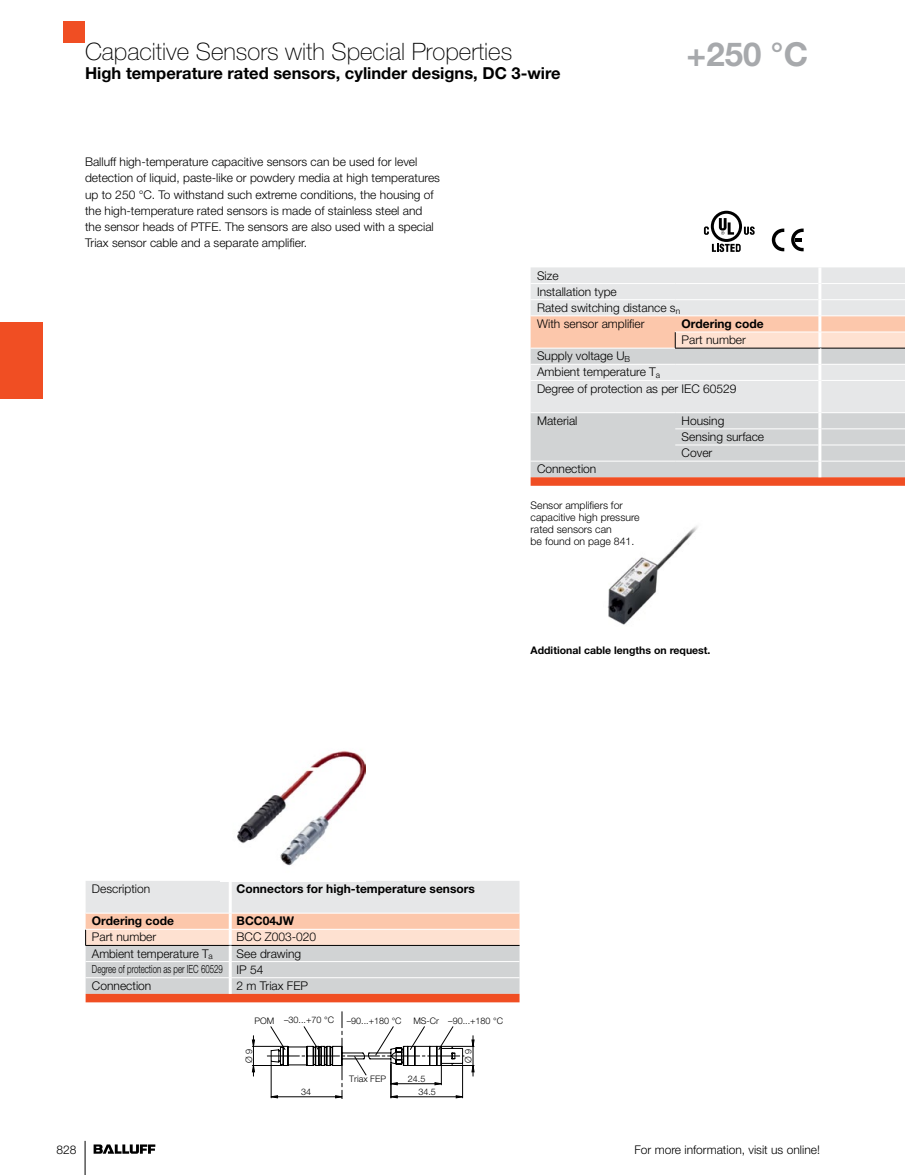
<style>
.page{position:relative;width:905px;height:1175px;background:#fff}
.page>*{position:absolute;margin:0;border:0;box-sizing:border-box;transform-origin:0 0}
.Feature_H75_22pt_rig{font:700 33px "Helvetica Neue LT Pro";color:#a7a9ac}
.Headline_H35_16pt{font:100 24px "Helvetica Neue LT Pro";color:#000}
.Headline_H75_11pt{font:700 16.5px "Helvetica Neue LT Pro";color:#000}
.Copy-Text_H45_8_10_7{font:300 12px/16.2px "Helvetica Neue LT Pro";color:#000}
.Table_H45_8_11pt{font:300 12px "Helvetica Neue LT Pro";color:#000}
.Table_H75_8_11pt{font:700 12px "Helvetica Neue LT Pro";color:#000}
.Table_H45_8_11pt-2{font:300 11.25px "Helvetica Neue LT Pro";color:#000;scale:.7 1}
.Caption_H45_7_8pt_le{font:300 10.5px/12px "Helvetica Neue LT Pro";color:#000}
.Caption_H75_7_8_left{font:700 10.5px "Helvetica Neue LT Pro";color:#000}
.t1{font:300 9px "Helvetica Neue";color:#000}
</style>
<div class="page">
<div style="left:64px;top:21px;width:21px;height:22px;background:#f04e23"></div>
<hr style="left:85px;top:1140px;width:1px;height:34px;background:#000">
<svg style="left:94px;top:1144px;width:61px;height:9px"></svg>
<div style="left:0;top:322px;width:43px;height:77px;background:#f04e23"></div>
<svg style="left:85px;top:881px;width:434px;height:121px;background:#e4cfc7"></svg>
<hr style="left:85px;top:929px;width:145px;height:1px;background:#fff">
<hr style="left:230px;top:929px;width:289px;height:1px;background:#fff">
<hr style="left:230px;top:945px;width:289px;height:1px;background:#000">
<hr style="left:85px;top:945px;width:145px;height:1px;background:#000">
<hr style="left:229px;top:945px;width:3px;height:16px;background:#fff">
<hr style="left:229px;top:961px;width:3px;height:16px;background:#fff">
<hr style="left:229px;top:978px;width:3px;height:15px;background:#fff">
<hr style="left:86px;top:913px;width:144px;height:1px;background:#fff">
<hr style="left:230px;top:913px;width:289px;height:1px;background:#fff">
<hr style="left:86px;top:961px;width:144px;height:1px;background:#fff">
<hr style="left:230px;top:961px;width:289px;height:1px;background:#fff">
<hr style="left:86px;top:977px;width:144px;height:1px;background:#fff">
<hr style="left:230px;top:977px;width:289px;height:1px;background:#fff">
<hr style="left:229px;top:880px;width:3px;height:33px;background:#fff">
<svg style="left:252px;top:1011px;width:222px;height:87px"></svg>
<img style="left:607px;top:526px;width:91px;height:99px">
<img style="left:237px;top:750px;width:128px;height:116px">
<div style="left:531px;top:267px;width:373px;height:48px;background:#e6e7e8"></div>
<svg style="left:530px;top:349px;width:374px;height:128px;background:#d9dbdc"></svg>
<svg style="left:530px;top:477px;width:374px;height:9px;background:#f0572e"></svg>
<hr style="left:530px;top:283px;width:145px;height:1px;background:#fff">
<hr style="left:675px;top:283px;width:143px;height:1px;background:#fff">
<hr style="left:530px;top:299px;width:145px;height:1px;background:#fff">
<hr style="left:675px;top:299px;width:143px;height:1px;background:#fff">
<hr style="left:530px;top:380px;width:145px;height:1px;background:#fff">
<hr style="left:675px;top:380px;width:143px;height:1px;background:#fff">
<hr style="left:821px;top:283px;width:83px;height:1px;background:#fff">
<hr style="left:821px;top:299px;width:83px;height:1px;background:#fff">
<hr style="left:821px;top:380px;width:83px;height:1px;background:#fff">
<hr style="left:821px;top:412px;width:83px;height:1px;background:#fff">
<hr style="left:821px;top:428px;width:83px;height:1px;background:#fff">
<hr style="left:821px;top:445px;width:83px;height:1px;background:#fff">
<hr style="left:530px;top:412px;width:145px;height:1px;background:#fff">
<hr style="left:675px;top:412px;width:143px;height:1px;background:#fff">
<hr style="left:675px;top:428px;width:143px;height:1px;background:#fff">
<hr style="left:675px;top:445px;width:143px;height:1px;background:#fff">
<hr style="left:530px;top:364px;width:145px;height:1px;background:#fff">
<hr style="left:675px;top:364px;width:143px;height:1px;background:#fff">
<hr style="left:821px;top:364px;width:83px;height:1px;background:#fff">
<hr style="left:821px;top:461px;width:83px;height:1px;background:#fff">
<hr style="left:530px;top:461px;width:145px;height:1px;background:#fff">
<hr style="left:675px;top:461px;width:143px;height:1px;background:#fff">
<svg style="left:530px;top:316px;width:374px;height:32px;background:#facfb8"></svg>
<hr style="left:819px;top:348px;width:85px;height:1px;background:#000">
<hr style="left:818px;top:267px;width:3px;height:16px;background:#fff">
<hr style="left:818px;top:283px;width:3px;height:17px;background:#fff">
<hr style="left:818px;top:300px;width:3px;height:15px;background:#fff">
<hr style="left:818px;top:348px;width:3px;height:16px;background:#fff">
<hr style="left:818px;top:364px;width:3px;height:16px;background:#fff">
<hr style="left:818px;top:380px;width:3px;height:33px;background:#fff">
<hr style="left:818px;top:413px;width:3px;height:16px;background:#fff">
<hr style="left:818px;top:429px;width:3px;height:16px;background:#fff">
<hr style="left:818px;top:445px;width:3px;height:16px;background:#fff">
<hr style="left:818px;top:461px;width:3px;height:16px;background:#fff">
<hr style="left:675px;top:348px;width:144px;height:1px;background:#000">
<svg style="left:771px;top:228px;width:13px;height:23px"></svg>
<svg style="left:791px;top:228px;width:12px;height:23px"></svg>
<div style="left:710px;top:211px;width:32px;height:31px;border:3px solid #000;border-radius:50%"></div>
<svg style="left:719px;top:218px;width:15px;height:17px"></svg>
<svg style="left:712px;top:243px;width:29px;height:9px"></svg>
<svg style="left:744px;top:226px;width:10px;height:9px"></svg>
<svg style="left:704px;top:226px;width:5px;height:9px"></svg>
<p class="Headline_H35_16pt" style="left:85px;top:37px;width:428px">Capacitive Sensors with Special Properties</p>
<p class="Headline_H75_11pt" style="left:85px;top:63px;width:477px">High temperature rated sensors, cylinder designs, DC 3-wire</p>
<p class="Copy-Text_H45_8_10_7" style="left:85px;top:154px;width:356px">Balluff high-temperature capacitive sensors can be used for level detection of liquid, paste-like or powdery media at high temperatures up to 250 °C. To withstand such extreme conditions, the housing of the high-temperature rated sensors is made of stainless steel and the sensor heads of PTFE. The sensors are also used with a special Triax sensor cable and a separate amplifier.</p>
<p class="Feature_H75_22pt_rig" style="left:686px;top:33px;width:123px">+250 °C</p>
<p class="Table_H45_8_11pt" style="left:537px;top:268px;width:23px">Size</p>
<p class="Table_H45_8_11pt" style="left:537px;top:284px;width:81px">Installation type</p>
<p class="Table_H45_8_11pt" style="left:537px;top:300px;width:145px">Rated switching distance s<sub>n</sub></p>
<p class="Table_H45_8_11pt" style="left:537px;top:316px;width:109px">With sensor amplifier</p>
<p class="Table_H75_8_11pt" style="left:681px;top:316px;width:83px">Ordering code</p>
<p class="Table_H45_8_11pt" style="left:681px;top:332px;width:66px">Part number</p>
<p class="Table_H45_8_11pt" style="left:537px;top:349px;width:95px">Supply voltage U<sub>B</sub></p>
<p class="Table_H45_8_11pt" style="left:537px;top:365px;width:125px">Ambient temperature T<sub>a</sub></p>
<p class="Table_H45_8_11pt" style="left:537px;top:381px;width:201px">Degree of protection as per IEC 60529</p>
<p class="Table_H45_8_11pt" style="left:537px;top:413px;width:42px">Material</p>
<p class="Table_H45_8_11pt" style="left:681px;top:413px;width:44px">Housing</p>
<p class="Table_H45_8_11pt" style="left:681px;top:429px;width:84px">Sensing surface</p>
<p class="Table_H45_8_11pt" style="left:681px;top:445px;width:32px">Cover</p>
<p class="Table_H45_8_11pt" style="left:537px;top:462px;width:61px">Connection</p>
<p class="Caption_H45_7_8pt_le" style="left:530px;top:499px;width:110px">Sensor amplifiers for capacitive high pressure rated sensors can<br>be found on page 841.</p>
<p class="Caption_H75_7_8_left" style="left:530px;top:644px;width:181px">Additional cable lengths on request.</p>
<p class="Table_H45_8_11pt" style="left:92px;top:881px;width:60px">Description</p>
<p class="Table_H75_8_11pt" style="left:237px;top:881px;width:240px">Connectors for high-temperature sensors</p>
<p class="Table_H75_8_11pt" style="left:92px;top:913px;width:83px">Ordering code</p>
<p class="Table_H75_8_11pt" style="left:237px;top:913px;width:59px">BCC04JW</p>
<p class="Table_H45_8_11pt" style="left:92px;top:929px;width:66px">Part number</p>
<p class="Table_H45_8_11pt" style="left:237px;top:929px;width:81px">BCC Z003-020</p>
<p class="Table_H45_8_11pt" style="left:92px;top:946px;width:122px">Ambient temperature T<sub>a</sub></p>
<p class="Table_H45_8_11pt" style="left:237px;top:946px;width:66px">See drawing</p>
<p class="Table_H45_8_11pt-2" style="left:92px;top:962px;width:188px">Degree of protection as per IEC 60529</p>
<p class="Table_H45_8_11pt" style="left:237px;top:962px;width:28px">IP 54</p>
<p class="Table_H45_8_11pt" style="left:92px;top:978px;width:61px">Connection</p>
<p class="Table_H45_8_11pt" style="left:237px;top:978px;width:73px">2 m Triax FEP</p>
<p class="t1" style="left:254px;top:1014px;width:21px">POM</p>
<p class="t1" style="left:243px;top:1063px;width:16px;rotate:-90deg">Ø 9</p>
<p class="t1" style="left:284px;top:1014px;width:51px">–30...+70 °C</p>
<p class="t1" style="left:347px;top:1014px;width:56px">–90...+180 °C</p>
<p class="t1" style="left:413px;top:1014px;width:91px">MS-Cr –90...+180 °C</p>
<p class="t1" style="left:349px;top:1073px;width:38px">Triax FEP</p>
<p class="t1" style="left:408px;top:1073px;width:19px">24.5</p>
<p class="t1" style="left:301px;top:1086px;width:12px">34</p>
<p class="t1" style="left:418px;top:1086px;width:19px">34.5</p>
<p class="t1" style="left:463px;top:1063px;width:16px;rotate:-90deg">Ø 9</p>
<p class="Copy-Text_H45_8_10_7" style="left:57px;top:1141px;width:22px">828</p>
<p class="Copy-Text_H45_8_10_7" style="left:634px;top:1141px;width:187px">For more information, visit us online!</p>
</div>
